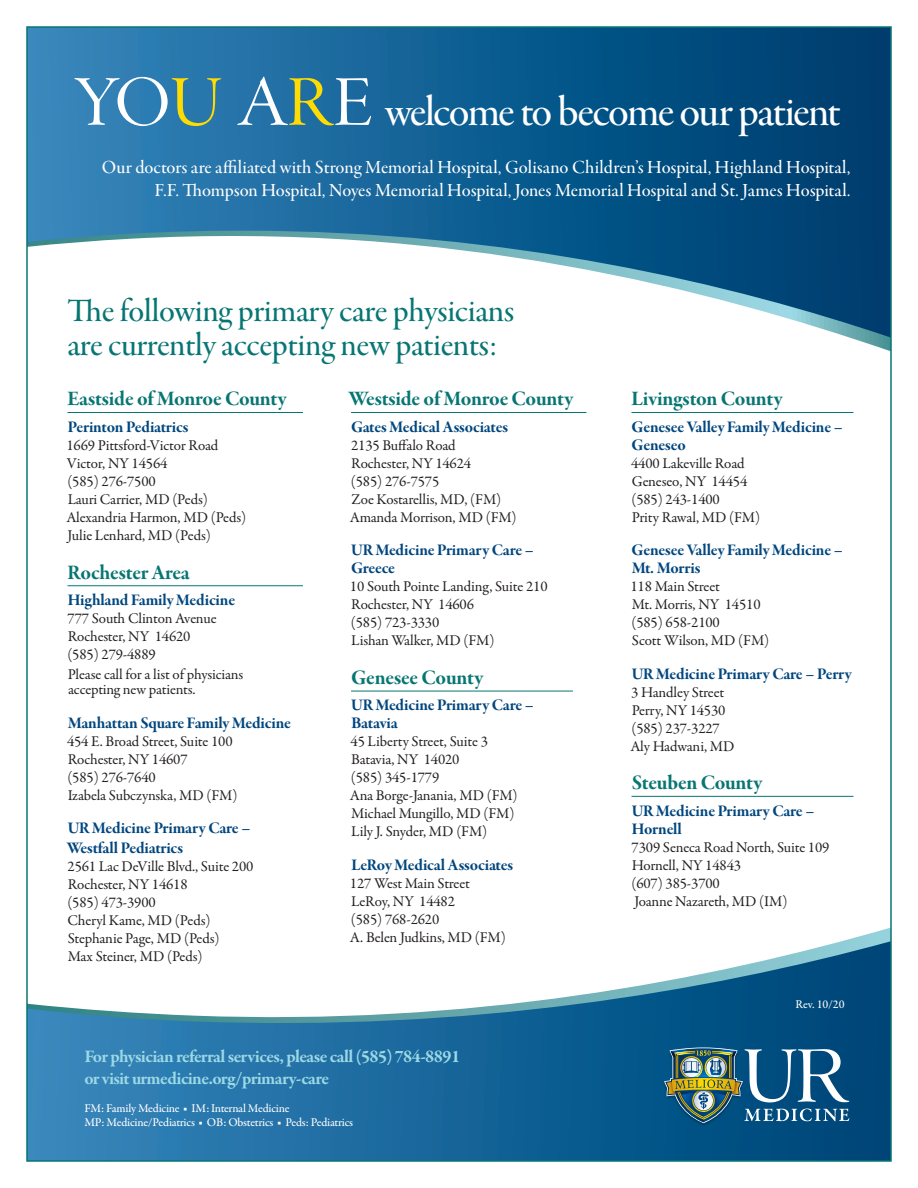
<style>
.page{position:relative;width:918px;height:1188px;background:#fff}
.page>*{position:absolute;margin:0;border:0;box-sizing:border-box;transform-origin:0 0}
.t1{font:43.05px "Garamond Premr Pro Med Subh";letter-spacing:-.04em;color:#fff}
.t2{font:33px/34.5px "Garamond Premr Pro Med Subh";letter-spacing:-.01em;color:#077673}
.green_underline_area{font:21px "Garamond Premr Pro Bd Subh";letter-spacing:-.01em;color:#077673}
.t3{font:18.75px/22.4px "Garamond Premr Pro Med Subh";letter-spacing:-.005em;color:#fff;text-align:right}
.t4{font:700 18px/21.6px "Garamond Premr Pro";letter-spacing:-.03em;color:#9cd9e6}
.address_phone{font:16.5px/18px "Garamond Premr Pro Bd Subh";letter-spacing:-.01em;color:#00467e}
.practice_name{font:16.5px/18px "Garamond Premr Pro Bd Subh";letter-spacing:-.01em;color:#00467e}
.address_phone_SPACE{font:15px/18px "Garamond Premr Pro";letter-spacing:-.01em;color:#231f20}
.address_phone-2{font:15px/18px "Garamond Premr Pro";letter-spacing:-.01em;color:#231f20}
.t5{font:500 12px/14.4px "Garamond Premr Pro";letter-spacing:-.02em;color:#fff}
</style>
<div class="page">
<svg style="left:29px;top:29px;width:860px;height:192px;background:#115e91"></svg>
<svg style="left:29px;top:221px;width:860px;height:130px"></svg>
<svg style="left:29px;top:1032px;width:860px;height:127px;background:#19689c"></svg>
<svg style="left:29px;top:928px;width:860px;height:104px"></svg>
<img style="left:662px;top:1047px;width:83px;height:81px">
<svg style="left:664px;top:1047px;width:185px;height:76px;background:#45758a"></svg>
<hr style="left:68px;top:412px;width:235px;height:1px;background:#077673">
<hr style="left:68px;top:585px;width:235px;height:1px;background:#077673">
<hr style="left:351px;top:412px;width:235px;height:1px;background:#077673">
<hr style="left:351px;top:691px;width:222px;height:1px;background:#077673">
<svg style="left:237px;top:77px;width:134px;height:48px;background:#548c9f"></svg>
<svg style="left:74px;top:77px;width:147px;height:49px;background:#5693b0"></svg>
<hr style="left:632px;top:412px;width:221px;height:1px;background:#077673">
<hr style="left:632px;top:796px;width:221px;height:1px;background:#077673">
<p class="t1" style="left:385px;top:87px;width:457px">welcome to become our patient</p>
<p class="t3" style="left:102px;top:157px;width:750px">Our doctors are affiliated with Strong Memorial Hospital, Golisano Children’s Hospital, Highland Hospital,<br>F.F. Thompson Hospital, Noyes Memorial Hospital, Jones Memorial Hospital and St. James Hospital.</p>
<p class="t2" style="left:68px;top:295px;width:448px">The following primary care physicians are currently accepting new patients:</p>
<p class="green_underline_area" style="left:67px;top:386px;width:221px">Eastside of Monroe County</p>
<p class="practice_name" style="left:68px;top:418px;width:122px">Perinton Pediatrics</p>
<p class="address_phone_SPACE" style="left:66px;top:437px;width:181px">1669 Pittsford-Victor Road<br>Victor, NY 14564<br>(585) 276-7500<br>Lauri Carrier, MD (Peds)<br>Alexandria Harmon, MD (Peds)<br>Julie Lenhard, MD (Peds)</p>
<p class="green_underline_area" style="left:68px;top:560px;width:124px">Rochester Area</p>
<p class="practice_name" style="left:68px;top:591px;width:169px">Highland Family Medicine</p>
<p class="address_phone_SPACE" style="left:67px;top:610px;width:151px">777 South Clinton Avenue<br>Rochester, NY 14620 (585) 279-4889</p>
<p class="address_phone_SPACE" style="left:68px;top:667px;width:177px;line-height:15px">Please call for a list of physicians accepting new patients.</p>
<p class="address_phone" style="left:68px;top:714px;width:224px">Manhattan Square Family Medicine</p>
<p class="address_phone-2" style="left:67px;top:732px;width:167px">454 E. Broad Street, Suite 100</p>
<p class="address_phone-2" style="left:68px;top:750px;width:122px">Rochester, NY 14607</p>
<p class="address_phone-2" style="left:67px;top:768px;width:90px">(585) 276-7640</p>
<p class="address_phone-2" style="left:68px;top:786px;width:171px">Izabela Subczynska, MD (FM)</p>
<p class="address_phone" style="left:67px;top:818px;width:185px;line-height:19.8px">UR Medicine Primary Care –<br>Westfall Pediatrics</p>
<p class="address_phone_SPACE" style="left:67px;top:857px;width:188px">2561 Lac DeVille Blvd., Suite 200<br>Rochester, NY 14618<br>(585) 473-3900<br>Cheryl Kame, MD (Peds)<br>Stephanie Page, MD (Peds)<br>Max Steiner, MD (Peds)</p>
<p class="green_underline_area" style="left:349px;top:386px;width:226px">Westside of Monroe County</p>
<p class="address_phone" style="left:351px;top:418px;width:159px">Gates Medical Associates</p>
<p class="address_phone_SPACE" style="left:350px;top:437px;width:168px">2135 Buffalo Road<br>Rochester, NY 14624<br>(585) 276-7575<br>Zoe Kostarellis, MD, (FM)<br>Amanda Morrison, MD (FM)</p>
<p class="practice_name" style="left:351px;top:542px;width:184px">UR Medicine Primary Care –<br>Greece</p>
<p class="address_phone_SPACE" style="left:350px;top:578px;width:199px">10 South Pointe Landing, Suite 210<br>Rochester, NY 14606<br>(585) 723-3330<br>Lishan Walker, MD (FM)</p>
<p class="green_underline_area" style="left:351px;top:665px;width:133px">Genesee County</p>
<p class="address_phone" style="left:351px;top:697px;width:184px">UR Medicine Primary Care –<br>Batavia</p>
<p class="address_phone-2" style="left:351px;top:733px;width:139px">45 Liberty Street, Suite 3</p>
<p class="address_phone-2" style="left:351px;top:751px;width:110px">Batavia, NY 14020</p>
<p class="address_phone-2" style="left:351px;top:769px;width:90px">(585) 345-1779</p>
<p class="address_phone_SPACE" style="left:350px;top:787px;width:169px">Ana Borge-Janania, MD (FM)<br>Michael Mungillo, MD (FM)<br>Lily J. Snyder, MD (FM)</p>
<p class="address_phone" style="left:352px;top:856px;width:163px">LeRoy Medical Associates</p>
<p class="address_phone_SPACE" style="left:350px;top:874px;width:157px">127 West Main Street<br>LeRoy, NY 14482<br>(585) 768-2620<br>A. Belen Judkins, MD (FM)</p>
<p class="t4" style="left:84px;top:1046px;width:377px">For physician referral services, please call (585) 784-8891 or visit urmedicine.org/primary-care</p>
<p class="t5" style="left:84px;top:1101px;width:270px">FM: Family Medicine ■ IM: Internal Medicine<br>MP: Medicine/Pediatrics ■ OB: Obstetrics ■ Peds: Pediatrics</p>
<p class="green_underline_area" style="left:631px;top:386px;width:153px">Livingston County</p>
<p class="practice_name" style="left:632px;top:418px;width:213px">Genesee Valley Family Medicine –<br>Geneseo</p>
<p class="address_phone-2" style="left:631px;top:455px;width:118px">4400 Lakeville Road<br>Geneseo, NY 14454</p>
<p class="address_phone-2" style="left:631px;top:491px;width:90px">(585) 243-1400</p>
<p class="address_phone_SPACE" style="left:632px;top:509px;width:130px">Prity Rawal, MD (FM)</p>
<p class="address_phone" style="left:632px;top:542px;width:213px">Genesee Valley Family Medicine –<br>Mt. Morris</p>
<p class="address_phone-2" style="left:630px;top:578px;width:132px">118 Main Street<br>Mt. Morris, NY 14510</p>
<p class="address_phone-2" style="left:631px;top:614px;width:90px">(585) 658-2100</p>
<p class="address_phone_SPACE" style="left:632px;top:632px;width:139px">Scott Wilson, MD (FM)</p>
<p class="practice_name" style="left:632px;top:665px;width:221px">UR Medicine Primary Care – Perry</p>
<p class="address_phone_SPACE" style="left:630px;top:683px;width:106px">3 Handley Street<br>Perry, NY 14530 (585) 237-3227<br>Aly Hadwani, MD</p>
<p class="green_underline_area" style="left:632px;top:770px;width:132px">Steuben County</p>
<p class="address_phone" style="left:632px;top:802px;width:184px">UR Medicine Primary Care –<br>Hornell</p>
<p class="address_phone-2" style="left:632px;top:838px;width:199px">7309 Seneca Road North, Suite 109</p>
<p class="address_phone-2" style="left:632px;top:856px;width:111px">Hornell, NY 14843</p>
<p class="address_phone-2" style="left:631px;top:874px;width:90px">(607) 385-3700</p>
<p class="address_phone-2" style="left:634px;top:892px;width:155px">Joanne Nazareth, MD (IM)</p>
<p class="t5" style="left:795px;top:997px;width:51px">Rev. 10/20</p>
</div>
